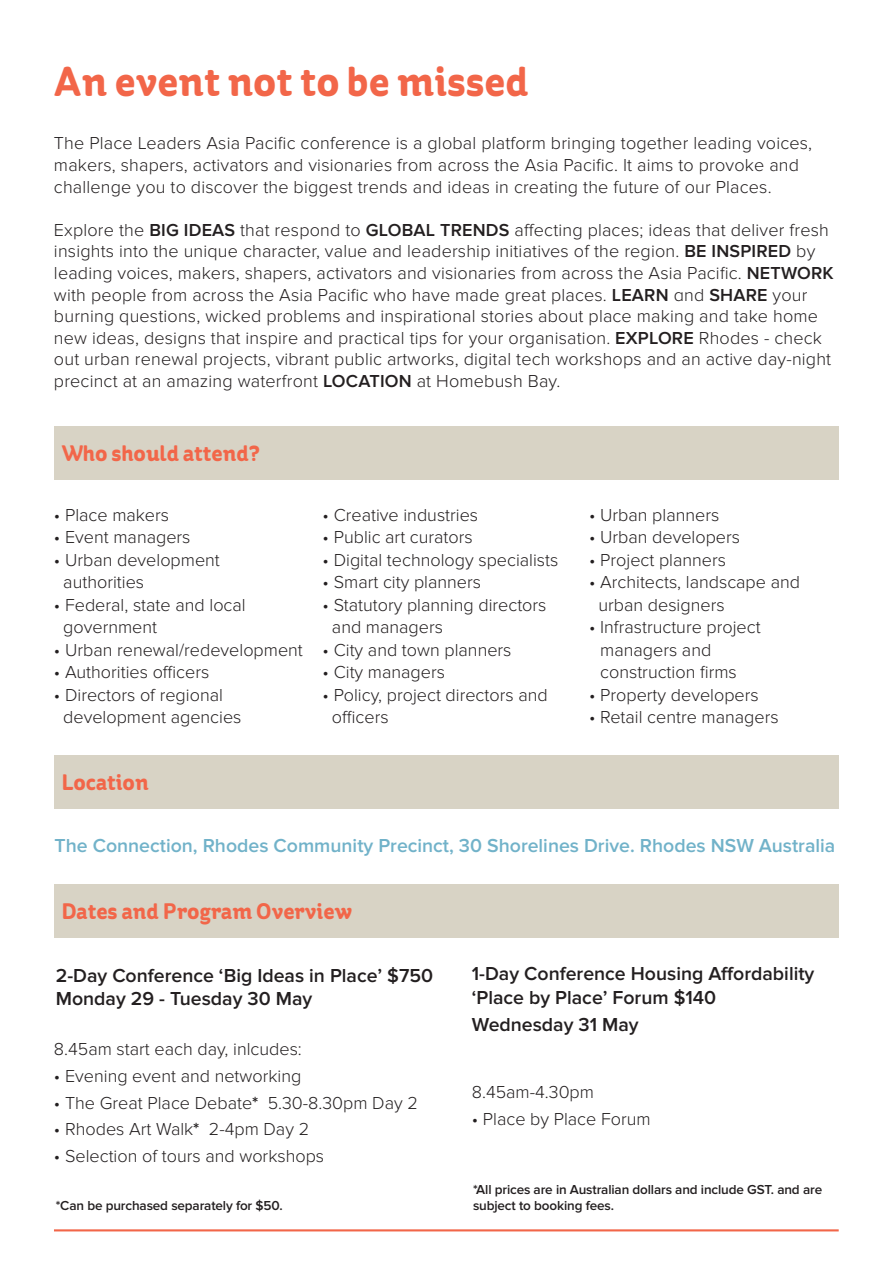
<style>
.page{position:relative;width:893px;height:1263px;background:#fff}
.page>*{position:absolute;margin:0;border:0;box-sizing:border-box;transform-origin:0 0}
.t1{font:700 42px "St Ryde";color:#f26649}
.t2{font:700 22.5px "St Ryde";color:#f26649}
.t3{font:600 19.5px/23.4px "Proxima Nova";color:#231f20}
.t4{font:600 19.5px "Proxima Nova";color:#71b2c9}
.t5{font:300 18px/21.6px "Proxima Nova";letter-spacing:.01em;color:#231f20}
.t6{font:600 13.5px "Proxima Nova";letter-spacing:-.01em;color:#231f20}
.s1{font-weight:600}
.s2{font-family:"Proxima Nova A"}
</style>
<div class="page">
<div style="left:54px;top:426px;width:785px;height:54px;background:#d8d3c5"></div>
<div style="left:54px;top:884px;width:785px;height:54px;background:#d8d3c5"></div>
<div style="left:54px;top:755px;width:785px;height:54px;background:#d8d3c5"></div>
<hr style="left:54px;top:1229px;width:785px;height:2px;background:#f26649">
<h1 class="t1" style="left:54px;top:66px;width:476px">An event not to be missed</h1>
<p class="t5" style="left:54px;top:134px;width:760px">The Place Leaders Asia Pacific conference is a global platform bringing together leading voices, makers, shapers, activators and visionaries from across the Asia Pacific. It aims to provoke and challenge you to discover the biggest trends and ideas in creating the future of our Places.</p>
<p class="t5" style="left:54px;top:220px;width:781px">Explore the <span class="s1">BIG IDEAS</span> that respond to <span class="s1">GLOBAL TRENDS</span> affecting places; ideas that deliver fresh insights into the unique character, value and leadership initiatives of the region. <span class="s1">BE INSPIRED</span> by leading voices, makers, shapers, activators and visionaries from across the Asia Pacific. <span class="s1">NETWORK </span>with people from across the Asia Pacific who have made great places. <span class="s1">LEARN</span> <span class="s2">and</span> <span class="s1">SHARE</span> your burning questions, wicked problems and inspirational stories about place making and take home new ideas, designs that inspire and practical tips for your organisation. <span class="s1">EXPLORE</span> Rhodes - check out urban renewal projects, vibrant public artworks, digital tech workshops and an active day-night precinct at an amazing waterfront <span class="s1">LOCATION</span> at Homebush Bay.</p>
<p class="t2" style="left:61px;top:444px;width:200px">Who should attend?</p>
<p class="t5" style="left:54px;top:505px;width:117px">• Place makers</p>
<p class="t5" style="left:54px;top:528px;width:138px">• Event managers</p>
<p class="t5" style="left:63px;top:550px;width:158px;line-height:22.5px;text-indent:-9px">• Urban development authorities</p>
<p class="t5" style="left:63px;top:595px;width:184px;line-height:22.5px;text-indent:-9px">• Federal, state and local government</p>
<p class="t5" style="left:54px;top:640px;width:250px">• Urban renewal/redevelopment</p>
<p class="t5" style="left:54px;top:663px;width:157px">• Authorities officers</p>
<p class="t5" style="left:63px;top:685px;width:180px;line-height:22.5px;text-indent:-9px">• Directors of regional development agencies</p>
<p class="t2" style="left:61px;top:774px;width:89px">Location</p>
<p class="t5" style="left:323px;top:505px;width:157px">• Creative industries</p>
<p class="t5" style="left:323px;top:528px;width:152px">• Public art curators</p>
<p class="t5" style="left:323px;top:550px;width:237px">• Digital technology specialists</p>
<p class="t5" style="left:323px;top:573px;width:160px">• Smart city planners</p>
<p class="t5" style="left:332px;top:595px;width:216px;line-height:22.5px;text-indent:-9px">• Statutory planning directors and managers</p>
<p class="t5" style="left:323px;top:640px;width:190px">• City and town planners</p>
<p class="t5" style="left:323px;top:663px;width:124px">• City managers</p>
<p class="t5" style="left:332px;top:685px;width:217px;line-height:22.5px;text-indent:-9px">• Policy, project directors and officers</p>
<p class="t5" style="left:589px;top:505px;width:132px">• Urban planners</p>
<p class="t5" style="left:589px;top:528px;width:152px">• Urban developers</p>
<p class="t5" style="left:589px;top:550px;width:138px">• Project planners</p>
<p class="t5" style="left:598px;top:572px;width:203px;line-height:22.5px;text-indent:-9px">• Architects, landscape and urban designers</p>
<p class="t5" style="left:600px;top:617px;width:162px;line-height:22.5px;text-indent:-11px">• Infrastructure project managers and construction firms</p>
<p class="t5" style="left:589px;top:685px;width:171px">• Property developers</p>
<p class="t5" style="left:589px;top:708px;width:191px">• Retail centre managers</p>
<p class="t4" style="left:55px;top:838px;width:782px">The Connection, Rhodes Community Precinct, 30 Shorelines Drive. Rhodes NSW Australia</p>
<p class="t2" style="left:61px;top:903px;width:293px">Dates and Program Overview</p>
<p class="t3" style="left:56px;top:965px;width:379px">2-Day Conference ‘Big Ideas in Place’ $750<br>Monday 29 - Tuesday 30 May</p>
<p class="t5" style="left:54px;top:1039px;width:249px">8.45am start each day, inlcudes:</p>
<p class="t5" style="left:54px;top:1066px;width:249px">• Evening event and networking</p>
<p class="t5" style="left:54px;top:1093px;width:365px">• The Great Place Debate<span class="s1">*</span> 5.30-8.30pm Day 2</p>
<p class="t5" style="left:54px;top:1120px;width:257px">• Rhodes Art Walk<span class="s1">*</span> 2-4pm Day 2</p>
<p class="t5" style="left:54px;top:1146px;width:272px">• Selection of tours and workshops</p>
<p class="t3" style="left:472px;top:963px;width:344px">1-Day Conference Housing Affordability ‘Place by Place’ Forum $140</p>
<p class="t3" style="left:472px;top:1014px;width:168px">Wednesday 31 May</p>
<p class="t5" style="left:472px;top:1082px;width:124px">8.45am-4.30pm</p>
<p class="t5" style="left:472px;top:1109px;width:180px">• Place by Place Forum</p>
<p class="t6" style="left:473px;top:1184px;width:351px">*All prices are in Australian dollars and include GST. and are</p>
<p class="t6" style="left:56px;top:1200px;width:228px">*Can be purchased separately for $50.</p>
<p class="t6" style="left:473px;top:1200px;width:142px">subject to booking fees.</p>
</div>
